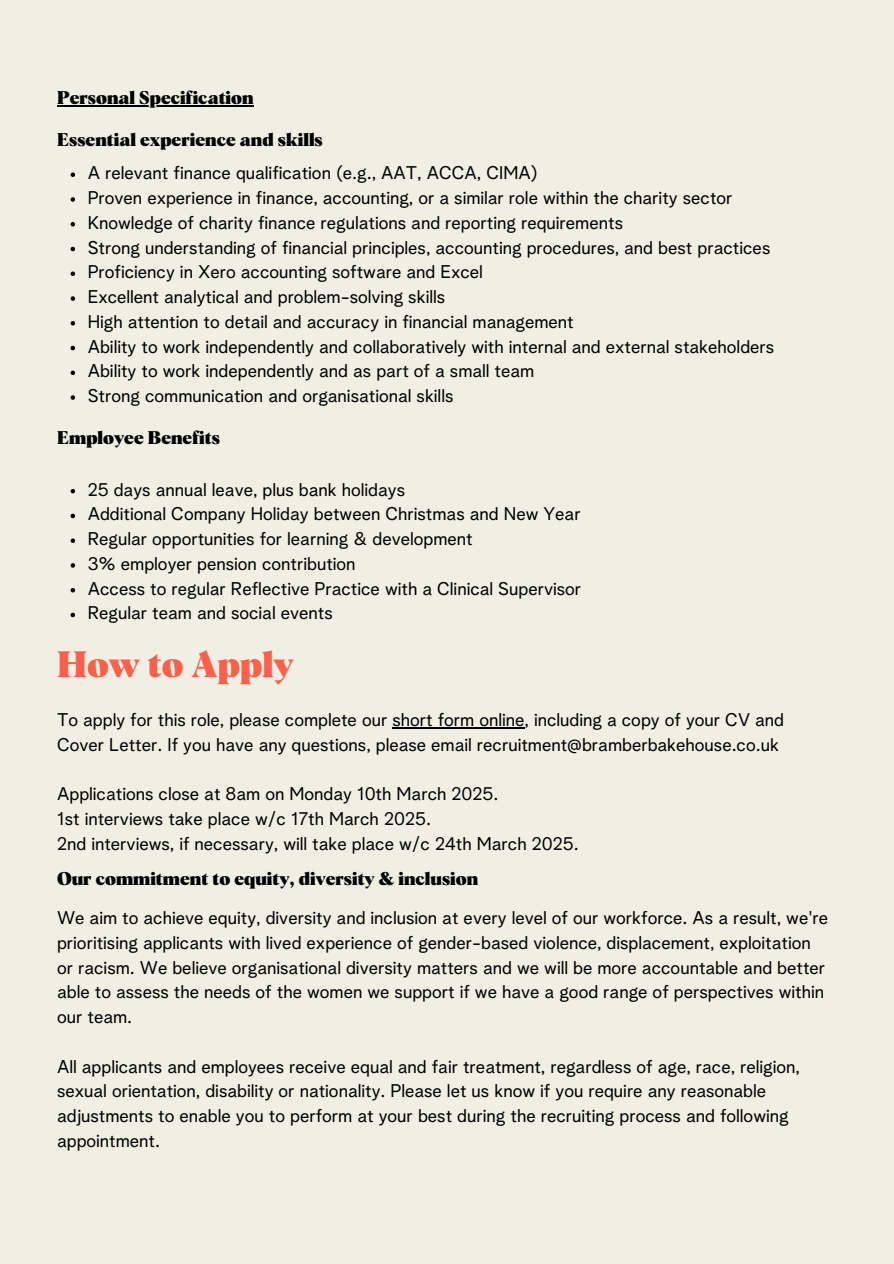
<style>
.page{position:relative;width:894px;height:1264px;background:#fff}
.page>*{position:absolute;margin:0;border:0;box-sizing:border-box;transform-origin:0 0}
.t1{font:900 35.85px "Albra";color:#fa614c}
.t2{font:18px/24.8px "Albra Grotesk";color:#000}
.t3{font:900 18px "Albra";color:#000}
</style>
<div class="page">
<div style="left:0;top:0;width:893px;height:1263px;background:#f0efe3"></div>
<hr style="left:392px;top:727px;width:132px;height:1px;background:#000">
<hr style="left:57px;top:105px;width:196px;height:2px;background:#000">
<svg style="left:71px;top:172px;width:4px;height:5px"></svg>
<svg style="left:71px;top:197px;width:4px;height:5px"></svg>
<svg style="left:71px;top:222px;width:4px;height:4px"></svg>
<svg style="left:71px;top:247px;width:4px;height:4px"></svg>
<svg style="left:71px;top:271px;width:4px;height:5px"></svg>
<svg style="left:71px;top:296px;width:4px;height:5px"></svg>
<svg style="left:71px;top:321px;width:4px;height:4px"></svg>
<svg style="left:71px;top:346px;width:4px;height:4px"></svg>
<svg style="left:71px;top:370px;width:4px;height:5px"></svg>
<svg style="left:71px;top:395px;width:4px;height:5px"></svg>
<svg style="left:71px;top:489px;width:4px;height:4px"></svg>
<svg style="left:71px;top:513px;width:4px;height:5px"></svg>
<svg style="left:71px;top:538px;width:4px;height:5px"></svg>
<svg style="left:71px;top:563px;width:4px;height:4px"></svg>
<svg style="left:71px;top:588px;width:4px;height:4px"></svg>
<svg style="left:71px;top:612px;width:4px;height:5px"></svg>
<p class="t3" style="left:57px;top:90px;width:198px">Personal Specification</p>
<p class="t3" style="left:57px;top:132px;width:267px">Essential experience and skills</p>
<p class="t2" style="left:88px;top:162px;width:451px">A relevant finance qualification (e.g., AAT, ACCA, CIMA)</p>
<p class="t2" style="left:88px;top:186px;width:646px">Proven experience in finance, accounting, or a similar role within the charity sector</p>
<h2 class="t2" style="left:88px;top:211px;width:536px">Knowledge of charity finance regulations and reporting requirements</h2>
<p class="t2" style="left:88px;top:236px;width:684px">Strong understanding of financial principles, accounting procedures, and best practices</p>
<p class="t2" style="left:88px;top:261px;width:396px">Proficiency in Xero accounting software and Excel</p>
<p class="t2" style="left:88px;top:285px;width:359px">Excellent analytical and problem-solving skills</p>
<p class="t2" style="left:88px;top:310px;width:487px">High attention to detail and accuracy in financial management</p>
<p class="t2" style="left:88px;top:335px;width:688px">Ability to work independently and collaboratively with internal and external stakeholders</p>
<p class="t2" style="left:88px;top:360px;width:448px">Ability to work independently and as part of a small team</p>
<p class="t2" style="left:88px;top:384px;width:367px">Strong communication and organisational skills</p>
<p class="t3" style="left:57px;top:429px;width:164px">Employee Benefits</p>
<p class="t2" style="left:88px;top:478px;width:319px">25 days annual leave, plus bank holidays</p>
<p class="t2" style="left:88px;top:503px;width:494px">Additional Company Holiday between Christmas and New Year</p>
<p class="t2" style="left:88px;top:527px;width:386px">Regular opportunities for learning &amp; development</p>
<p class="t2" style="left:88px;top:552px;width:269px">3% employer pension contribution</p>
<p class="t2" style="left:88px;top:577px;width:495px">Access to regular Reflective Practice with a Clinical Supervisor</p>
<h2 class="t2" style="left:88px;top:602px;width:246px">Regular team and social events</h2>
<p class="t1" style="left:57px;top:649px;width:238px">How to Apply</p>
<h2 class="t2" style="left:57px;top:708px;width:728px">To apply for this role, please complete our short form online, including a copy of your CV and<br>Cover Letter. If you have any questions, please email recruitment@bramberbakehouse.co.uk</h2>
<h2 class="t2" style="left:57px;top:782px;width:443px">Applications close at 8am on Monday 10th March 2025.</h2>
<p class="t2" style="left:57px;top:807px;width:375px">1st interviews take place w/c 17th March 2025.</p>
<p class="t2" style="left:57px;top:832px;width:523px">2nd interviews, if necessary, will take place w/c 24th March 2025.</p>
<p class="t3" style="left:57px;top:870px;width:422px">Our commitment to equity, diversity &amp; inclusion</p>
<p class="t2" style="left:57px;top:906px;width:772px">We aim to achieve equity, diversity and inclusion at every level of our workforce. As a result, we're prioritising applicants with lived experience of gender-based violence, displacement, exploitation or racism. We believe organisational diversity matters and we will be more accountable and better able to assess the needs of the women we support if we have a good range of perspectives within our team.</p>
<p class="t2" style="left:57px;top:1055px;width:744px">All applicants and employees receive equal and fair treatment, regardless of age, race, religion, sexual orientation, disability or nationality. Please let us know if you require any reasonable adjustments to enable you to perform at your best during the recruiting process and following appointment.</p>
</div>
